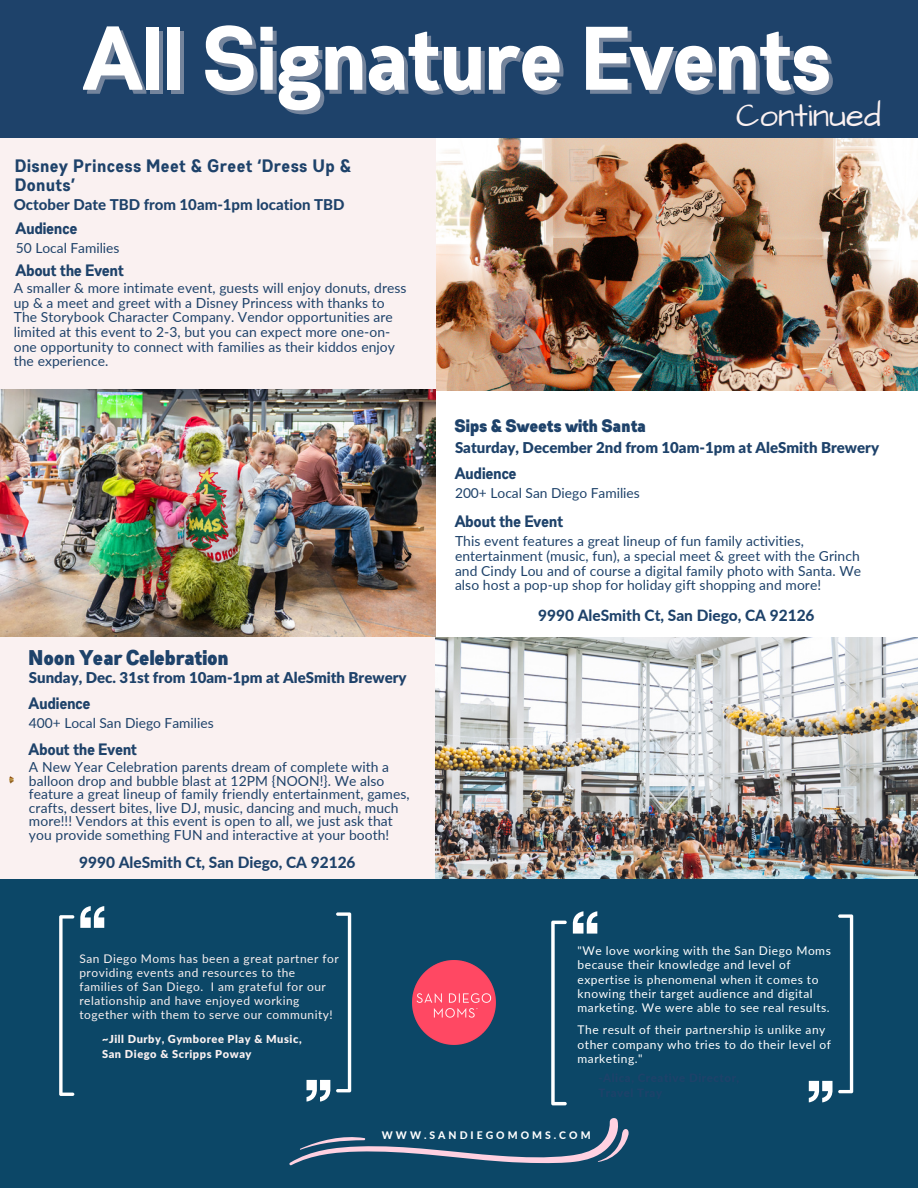
<style>
.page{position:relative;width:918px;height:1188px;background:#fff}
.page>*{position:absolute;margin:0;border:0;box-sizing:border-box;transform-origin:0 0}
.t1{font:700 90px "Gabriel Sans Cond";color:#fff}
.t2{font:33px "Architects Daughter";color:#faf1f1}
.t3{font:900 21.3px "Gabriel Sans Cond";color:#1e426a}
.t4{font:700 18px/19.2px "Gabriel Sans Cond";letter-spacing:.04em;color:#1e426a}
.t5{font:900 18px "Gabriel Sans Cond";color:#1e426a}
.t6{font:700 16.5px "Gabriel Sans Cond";color:#1e426a}
.t7{font:800 15.45px "Lato";color:#1e426a}
.t8{font:900 15px "Lato Latin";color:#1e426a}
.t9{font:800 15px "Lato Latin";color:#1e426a}
.t10{font:13.8px/14.7px "Lato";letter-spacing:.005em;color:#1e426a}
.t11{font:12px/14.2px "Lato";letter-spacing:.04em;color:#fff}
.t12{font:12px/14px "Lato";letter-spacing:.04em;color:#faf1f1}
.t13{font:900 11.1px "Lato Latin";letter-spacing:.05em;color:#faf1f1}
.t14{font:800 10.5px "Lato";letter-spacing:.29em;color:#fff}
</style>
<div class="page">
<div style="left:0;top:138px;width:918px;height:252px;background:#faf1f1"></div>
<img style="left:0;top:390px;width:435px;height:247px">
<div style="left:0;top:868px;width:918px;height:320px;background:#0c4767"></div>
<div style="left:0;top:637px;width:918px;height:242px;background:#faf1f1"></div>
<img style="left:9px;top:776px;width:5px;height:8px">
<img style="left:437px;top:138px;width:481px;height:252px">
<img style="left:436px;top:637px;width:481px;height:242px">
<div style="left:0;top:0;width:918px;height:138px;background:#1e426a"></div>
<svg style="left:289px;top:1118px;width:340px;height:48px"></svg>
<svg style="left:573px;top:911px;width:24px;height:23px"></svg>
<svg style="left:551px;top:921px;width:16px;height:184px"></svg>
<svg style="left:809px;top:914px;width:44px;height:188px"></svg>
<svg style="left:80px;top:906px;width:24px;height:22px"></svg>
<svg style="left:59px;top:915px;width:15px;height:181px"></svg>
<svg style="left:307px;top:1080px;width:23px;height:22px"></svg>
<svg style="left:336px;top:912px;width:15px;height:180px"></svg>
<img style="left:412px;top:961px;width:83px;height:83px">
<p class="t1" style="left:85px;top:19px;width:750px">All Signature Events</p>
<p class="t2" style="left:736px;top:93px;width:146px">Continued</p>
<p class="t4" style="left:15px;top:157px;width:338px">Disney Princess Meet &amp; Greet ‘Dress Up &amp;<br>Donuts’</p>
<p class="t9" style="left:14px;top:198px;width:332px">October Date TBD from 10am-1pm location TBD</p>
<p class="t6" style="left:16px;top:221px;width:63px">Audience</p>
<p class="t6" style="left:16px;top:263px;width:110px">About the Event</p>
<p class="t10" style="left:16px;top:241px;width:105px">50 Local Families</p>
<p class="t10" style="left:14px;top:281px;width:394px">A smaller &amp; more intimate event, guests will enjoy donuts, dress up &amp; a meet and greet with a Disney Princess with thanks to The Storybook Character Company. Vendor opportunities are limited at this event to 2-3, but you can expect more one-on&shy;one opportunity to connect with families as their kiddos enjoy the experience.</p>
<p class="t3" style="left:29px;top:648px;width:202px">Noon Year Celebration</p>
<p class="t8" style="left:29px;top:671px;width:379px">Sunday, Dec. 31st from 10am-1pm at AleSmith Brewery</p>
<p class="t10" style="left:29px;top:716px;width:186px">400+ Local San Diego Families</p>
<p class="t6" style="left:29px;top:696px;width:63px">Audience</p>
<p class="t6" style="left:29px;top:741px;width:110px">About the Event</p>
<p class="t10" style="left:29px;top:760px;width:382px;line-height:13.5px">A New Year Celebration parents dream of complete with a balloon drop and bubble blast at 12PM {NOON!}. We also feature a great lineup of family friendly entertainment, games, crafts, dessert bites, live DJ, music, dancing and much, much more!!! Vendors at this event is open to all, we just ask that you provide something FUN and interactive at your booth!</p>
<p class="t7" style="left:79px;top:853px;width:278px">9990 AleSmith Ct, San Diego, CA 92126</p>
<p class="t12" style="left:79px;top:951px;width:261px">San Diego Moms has been a great partner for providing events and resources to the families of San Diego. I am grateful for our relationship and have enjoyed working together with them to serve our community!</p>
<p class="t13" style="left:102px;top:1034px;width:201px">~Jill Durby, Gymboree Play &amp; Music,</p>
<p class="t13" style="left:102px;top:1049px;width:151px">San Diego &amp; Scripps Poway</p>
<p class="t5" style="left:455px;top:418px;width:193px">Sips &amp; Sweets with Santa</p>
<p class="t8" style="left:455px;top:441px;width:426px">Saturday, December 2nd from 10am-1pm at AleSmith Brewery</p>
<p class="t6" style="left:455px;top:466px;width:63px">Audience</p>
<p class="t6" style="left:455px;top:514px;width:110px">About the Event</p>
<p class="t10" style="left:455px;top:485px;width:186px">200+ Local San Diego Families</p>
<p class="t10" style="left:455px;top:534px;width:408px">This event features a great lineup of fun family activities, entertainment (music, fun), a special meet &amp; greet with the Grinch and Cindy Lou and of course a digital family photo with Santa. We also host a pop-up shop for holiday gift shopping and more!</p>
<p class="t7" style="left:538px;top:606px;width:278px">9990 AleSmith Ct, San Diego, CA 92126</p>
<p class="t11" style="left:578px;top:943px;width:255px">"We love working with the San Diego Moms because their knowledge and level of expertise is phenomenal when it comes to knowing their target audience and digital marketing. We were able to see real results.</p>
<p class="t11" style="left:578px;top:1023px;width:255px">The result of their partnership is unlike any other company who tries to do their level of marketing."</p>
<p class="t14" style="left:382px;top:1129px;width:210px">WWW.SANDIEGOMOMS.COM</p>
</div>
